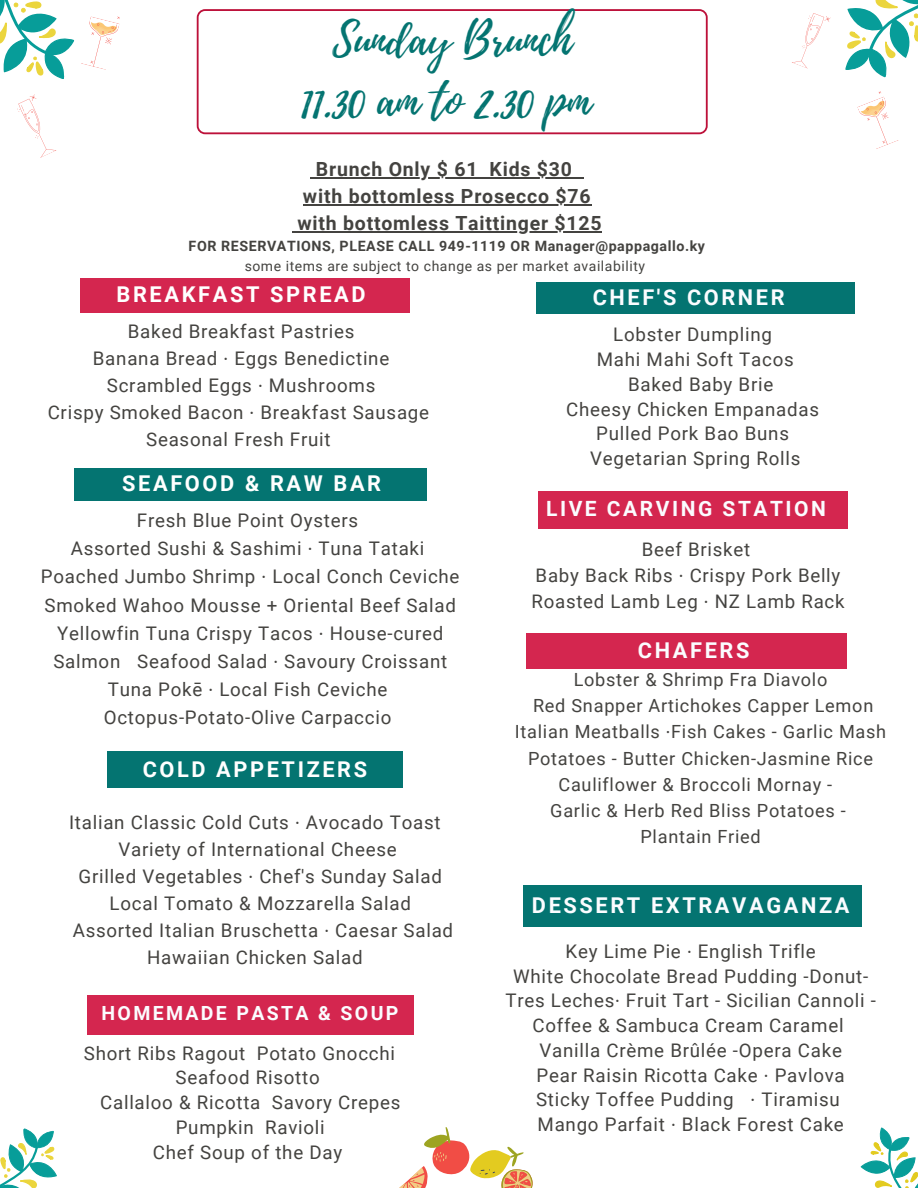
<style>
.page{position:relative;width:918px;height:1188px;background:#fff}
.page>*{position:absolute;margin:0;border:0;box-sizing:border-box;transform-origin:0 0}
.t1{font:43.95px/61.3px "Playlist Script";color:#047471;text-align:center}
.t2{font:700 21.75px "Roboto";letter-spacing:.12em;color:#fff}
.t3{font:700 21.75px "Roboto";letter-spacing:.12em;color:#fbfcff}
.t4{font:700 21px "Roboto";letter-spacing:.12em;color:#fbfcff}
.t5{font:700 19.5px/27px "Roboto";letter-spacing:.04em;color:#444340;text-align:center}
.t6{font:700 19.5px "Roboto";letter-spacing:.12em;color:#fbfcff}
.t7{font:18.75px/28.2px "Roboto";letter-spacing:.04em;color:#444340;text-align:center}
.t8{font:18.15px/26.1px "Roboto";letter-spacing:.04em;color:#444340;text-align:center}
.t9{font:700 14.25px "Roboto";letter-spacing:.04em;color:#444340}
.t10{font:13.95px "Roboto";letter-spacing:.04em;color:#444340}
.s1{font-family:"Liberation Serif"}
</style>
<div class="page">
<div style="left:80px;top:279px;width:330px;height:34px;background:#d4264f"></div>
<div style="left:74px;top:468px;width:353px;height:33px;background:#047471"></div>
<div style="left:107px;top:751px;width:296px;height:36px;background:#047471"></div>
<div style="left:87px;top:995px;width:327px;height:40px;background:#d4264f"></div>
<div style="left:536px;top:282px;width:318px;height:32px;background:#047471"></div>
<div style="left:527px;top:634px;width:320px;height:35px;background:#d4264f"></div>
<svg style="left:0;top:1128px;width:57px;height:60px"></svg>
<svg style="left:845px;top:0;width:73px;height:78px"></svg>
<svg style="left:860px;top:1127px;width:58px;height:61px"></svg>
<svg style="left:0;top:0;width:75px;height:79px"></svg>
<div style="left:538px;top:491px;width:309px;height:37px;background:#d4264f"></div>
<div style="left:523px;top:885px;width:339px;height:42px;background:#047471"></div>
<svg style="left:40px;top:148px;width:17px;height:10px"></svg>
<svg style="left:39px;top:133px;width:7px;height:16px"></svg>
<svg style="left:17px;top:94px;width:28px;height:45px"></svg>
<svg style="left:81px;top:63px;width:25px;height:7px"></svg>
<svg style="left:93px;top:36px;width:8px;height:31px"></svg>
<svg style="left:89px;top:16px;width:31px;height:28px"></svg>
<svg style="left:197px;top:9px;width:511px;height:125px"></svg>
<svg style="left:399px;top:1127px;width:134px;height:61px"></svg>
<hr style="left:316px;top:177px;width:162px;height:1px;background:#444340">
<svg style="left:478px;top:177px;width:12px;height:1px"></svg>
<hr style="left:490px;top:177px;width:83px;height:1px;background:#444340">
<hr style="left:303px;top:204px;width:46px;height:1px;background:#444340">
<hr style="left:349px;top:204px;width:242px;height:1px;background:#444340">
<hr style="left:297px;top:231px;width:305px;height:1px;background:#444340">
<svg style="left:876px;top:140px;width:23px;height:9px"></svg>
<svg style="left:876px;top:117px;width:12px;height:28px"></svg>
<svg style="left:857px;top:91px;width:32px;height:31px"></svg>
<svg style="left:792px;top:61px;width:16px;height:8px"></svg>
<svg style="left:801px;top:46px;width:6px;height:15px"></svg>
<svg style="left:801px;top:13px;width:30px;height:35px"></svg>
<h1 class="t1" style="left:301px;top:10px;width:292px">Sunday Brunch<br>11.30 am to 2.30 pm</h1>
<p class="t5" style="left:297px;top:156px;width:306px">Brunch Only $ 61 Kids $30<br>with bottomless Prosecco $76 with bottomless Taittinger $125</p>
<p class="t9" style="left:189px;top:238px;width:518px">FOR RESERVATIONS, PLEASE CALL 949-1119 OR Manager@pappagallo.ky</p>
<p class="t10" style="left:245px;top:258px;width:402px">some items are subject to change as per market availability</p>
<p class="t2" style="left:117px;top:282px;width:251px">BREAKFAST SPREAD</p>
<p class="t7" style="left:48px;top:318px;width:383px;line-height:27px">Baked Breakfast Pastries<br>Banana Bread <span class="s1">∙</span> Eggs Benedictine<br>Scrambled Eggs <span class="s1">∙</span> Mushrooms<br>Crispy Smoked Bacon <span class="s1">∙</span> Breakfast Sausage<br>Seasonal Fresh Fruit</p>
<p class="t2" style="left:122px;top:471px;width:260px">SEAFOOD &amp; RAW BAR</p>
<p class="t7" style="left:41px;top:507px;width:420px">Fresh Blue Point Oysters<br>Assorted Sushi &amp; Sashimi <span class="s1">∙</span> Tuna Tataki Poached Jumbo Shrimp <span class="s1">∙</span> Local Conch Ceviche Smoked Wahoo Mousse + Oriental Beef Salad Yellowfin Tuna Crispy Tacos <span class="s1">∙</span> House-cured Salmon Seafood Salad <span class="s1">∙</span> Savoury Croissant Tuna Pokē <span class="s1">∙</span> Local Fish Ceviche Octopus-Potato-Olive Carpaccio</p>
<p class="t2" style="left:143px;top:757px;width:226px">COLD APPETIZERS</p>
<p class="t7" style="left:69px;top:809px;width:373px">Italian Classic Cold Cuts <span class="s1">∙</span> Avocado Toast</p>
<p class="t7" style="left:118px;top:836px;width:280px">Variety of International Cheese</p>
<p class="t7" style="left:79px;top:863px;width:365px">Grilled Vegetables <span class="s1">∙</span> Chef's Sunday Salad</p>
<p class="t7" style="left:110px;top:890px;width:303px">Local Tomato &amp; Mozzarella Salad</p>
<p class="t7" style="left:73px;top:917px;width:382px">Assorted Italian Bruschetta <span class="s1">∙</span> Caesar Salad</p>
<p class="t7" style="left:147px;top:944px;width:217px">Hawaiian Chicken Salad</p>
<p class="t6" style="left:101px;top:1002px;width:298px">HOMEMADE PASTA &amp; SOUP</p>
<p class="t7" style="left:84px;top:1039px;width:313px">Short Ribs Ragout Potato Gnocchi</p>
<p class="t7" style="left:176px;top:1064px;width:146px">Seafood Risotto</p>
<p class="t7" style="left:100px;top:1089px;width:302px">Callaloo &amp; Ricotta Savory Crepes</p>
<p class="t7" style="left:176px;top:1113px;width:151px">Pumpkin Ravioli</p>
<p class="t7" style="left:153px;top:1138px;width:191px">Chef Soup of the Day</p>
<p class="t3" style="left:593px;top:285px;width:193px">CHEF'S CORNER</p>
<p class="t7" style="left:613px;top:321px;width:160px">Lobster Dumpling</p>
<p class="t7" style="left:597px;top:346px;width:198px">Mahi Mahi Soft Tacos</p>
<p class="t7" style="left:628px;top:370px;width:147px">Baked Baby Brie</p>
<p class="t7" style="left:566px;top:395px;width:254px">Cheesy Chicken Empanadas</p>
<p class="t7" style="left:596px;top:420px;width:194px">Pulled Pork Bao Buns</p>
<p class="t7" style="left:590px;top:445px;width:212px">Vegetarian Spring Rolls</p>
<p class="t4" style="left:546px;top:496px;width:281px">LIVE CARVING STATION</p>
<p class="t7" style="left:532px;top:537px;width:315px;line-height:25.8px;text-align:left;text-indent:110px">Beef Brisket<br>Baby Back Ribs <span class="s1">∙</span> Crispy Pork Belly<br>Roasted Lamb Leg <span class="s1">∙</span> NZ Lamb Rack</p>
<p class="t3" style="left:638px;top:638px;width:113px">CHAFERS</p>
<p class="t8" style="left:515px;top:667px;width:373px">Lobster &amp; Shrimp Fra Diavolo<br>Red Snapper Artichokes Capper Lemon<br>Italian Meatballs <span class="s1">∙</span>Fish Cakes - Garlic Mash<br>Potatoes - Butter Chicken-Jasmine Rice<br>Cauliflower &amp; Broccoli Mornay -<br>Garlic &amp; Herb Red Bliss Potatoes -<br>Plantain Fried</p>
<p class="t3" style="left:532px;top:892px;width:319px">DESSERT EXTRAVAGANZA</p>
<p class="t7" style="left:505px;top:939px;width:372px;line-height:24.8px">Key Lime Pie <span class="s1">∙</span> English Trifle<br>White Chocolate Bread Pudding -Donut-Tres Leches<span class="s1">∙</span> Fruit Tart - Sicilian Cannoli - Coffee &amp; Sambuca Cream Caramel Vanilla Crème Brûlée -Opera Cake<br>Pear Raisin Ricotta Cake <span class="s1">∙</span> Pavlova<br>Sticky Toffee Pudding <span class="s1">∙</span> Tiramisu<br>Mango Parfait <span class="s1">∙</span> Black Forest Cake</p>
</div>
